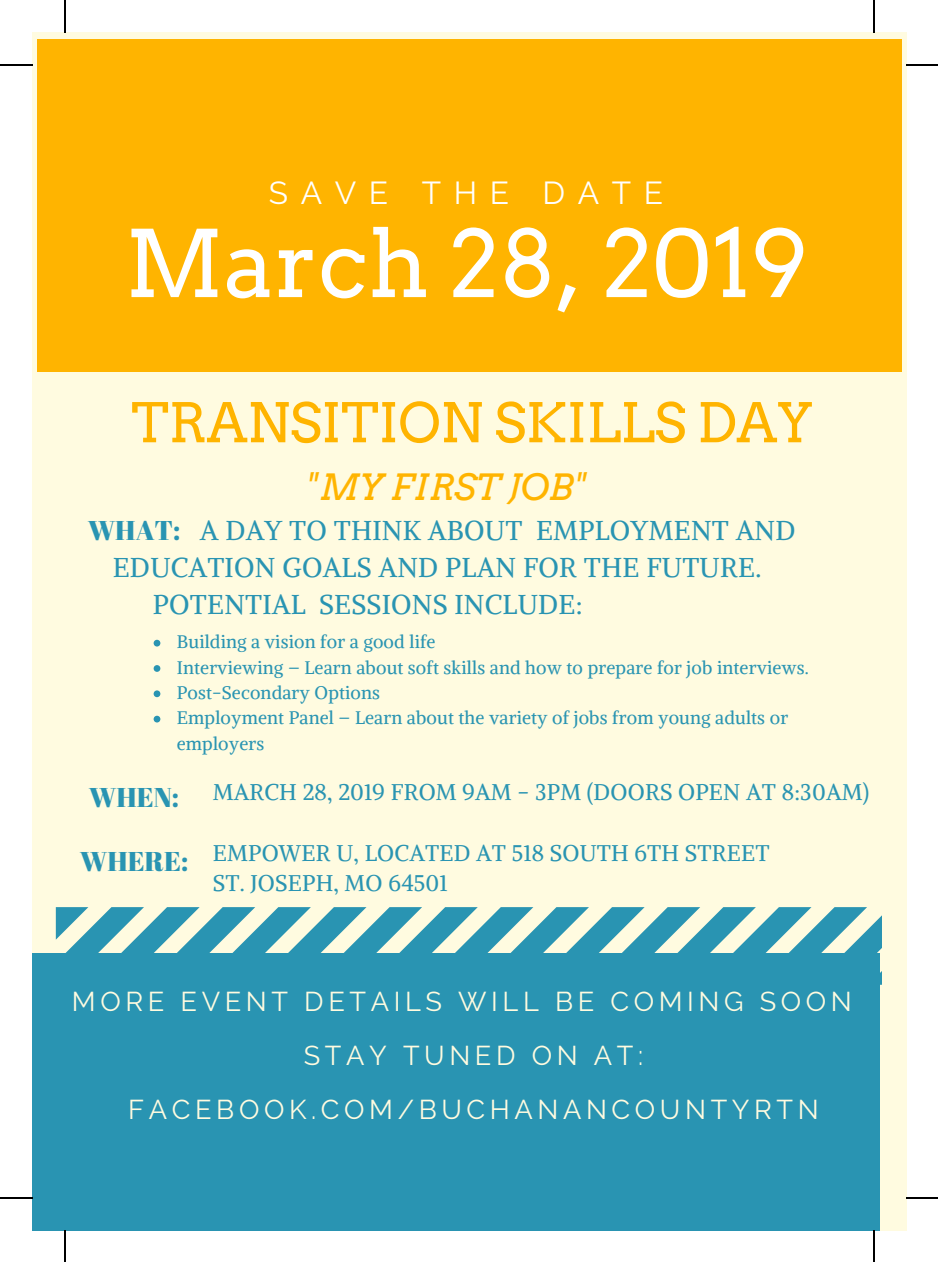
<style>
.page{position:relative;width:938px;height:1262px;background:#fff}
.page>*{position:absolute;margin:0;border:0;box-sizing:border-box;transform-origin:0 0}
.t1{font:92.48px "Arvo";color:#fff}
.t2{font:54.45px "Arvo";letter-spacing:-.01em;color:#ffb400}
.t3{font:italic 36.23px "Arvo";letter-spacing:-.01em;color:#ffb400}
.t4{font:31.72px "Raleway";letter-spacing:.4em;color:#fff}
.t5{font:27.22px "Alike";letter-spacing:.01em;color:#2994b2}
.t6{font:27.22px "Raleway";letter-spacing:.17em;color:#fffbe0}
.t7{font:27.22px "Abril Fatface";color:#2994b2}
.t8{font:22.72px/30.4px "Alike";letter-spacing:.01em;color:#2994b2}
.t9{font:18px/25.2px "Alike";letter-spacing:.01em;color:#2994b2}
</style>
<div class="page">
<div style="left:32px;top:32px;width:874px;height:1198px;background:#fffbe0"></div>
<div style="left:37px;top:39px;width:864px;height:332px;background:#ffb400"></div>
<div style="left:32px;top:953px;width:847px;height:277px;background:#2994b2"></div>
<svg style="left:56px;top:907px;width:825px;height:77px"></svg>
<svg style="left:154px;top:640px;width:6px;height:6px"></svg>
<svg style="left:154px;top:665px;width:6px;height:7px"></svg>
<svg style="left:154px;top:690px;width:6px;height:7px"></svg>
<svg style="left:154px;top:716px;width:6px;height:6px"></svg>
<hr style="left:64px;top:0;width:2px;height:32px;background:#000">
<hr style="left:0;top:64px;width:32px;height:2px;background:#000">
<hr style="left:872px;top:0;width:2px;height:32px;background:#000">
<hr style="left:906px;top:64px;width:32px;height:2px;background:#000">
<hr style="left:872px;top:1230px;width:2px;height:32px;background:#000">
<hr style="left:906px;top:1196px;width:32px;height:2px;background:#000">
<hr style="left:64px;top:1230px;width:2px;height:32px;background:#000">
<hr style="left:0;top:1196px;width:32px;height:2px;background:#000">
<h3 class="t4" style="left:269px;top:174px;width:396px">SAVE THE DATE</h3>
<h1 class="t1" style="left:125px;top:208px;width:684px">March 28, 2019</h1>
<h2 class="t2" style="left:131px;top:390px;width:683px">TRANSITION SKILLS DAY</h2>
<h3 class="t3" style="left:307px;top:465px;width:283px">"MY FIRST JOB"</h3>
<h3 class="t5" style="left:200px;top:513px;width:597px">A DAY TO THINK ABOUT EMPLOYMENT AND</h3>
<h3 class="t5" style="left:113px;top:550px;width:650px">EDUCATION GOALS AND PLAN FOR THE FUTURE.</h3>
<h3 class="t5" style="left:153px;top:587px;width:431px">POTENTIAL SESSIONS INCLUDE:</h3>
<h3 class="t7" style="left:88px;top:511px;width:94px">WHAT:</h3>
<p class="t9" style="left:177px;top:629px;width:633px">Building a vision for a good life<br>Interviewing – Learn about soft skills and how to prepare for job interviews.<br>Post-Secondary Options<br>Employment Panel – Learn about the variety of jobs from young adults or employers</p>
<h3 class="t7" style="left:89px;top:778px;width:92px">WHEN:</h3>
<h3 class="t7" style="left:80px;top:842px;width:110px">WHERE:</h3>
<p class="t8" style="left:213px;top:777px;width:658px">MARCH 28, 2019 FROM 9AM - 3PM (DOORS OPEN AT 8:30AM)</p>
<p class="t8" style="left:213px;top:837px;width:558px">EMPOWER U, LOCATED AT 518 SOUTH 6TH STREET<br>ST. JOSEPH, MO 64501</p>
<h3 class="t6" style="left:72px;top:985px;width:781px">MORE EVENT DETAILS WILL BE COMING SOON</h3>
<h3 class="t6" style="left:304px;top:1039px;width:341px">STAY TUNED ON AT:</h3>
<h3 class="t6" style="left:128px;top:1093px;width:692px">FACEBOOK.COM/BUCHANANCOUNTYRTN</h3>
</div>
